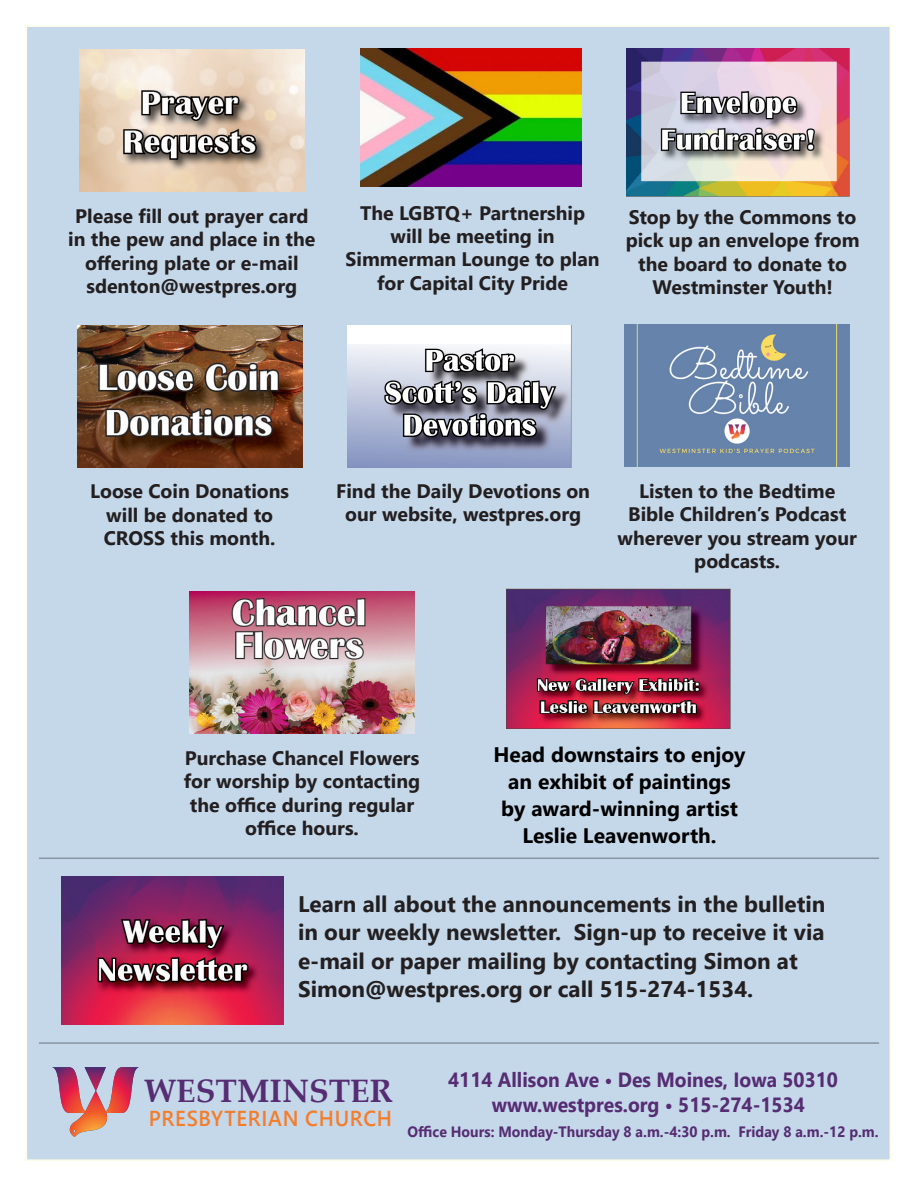
<style>
.page{position:relative;width:918px;height:1188px;background:#fff}
.page>*{position:absolute;margin:0;border:0;box-sizing:border-box;transform-origin:0 0}
.t1{font:700 32.4px "Palatino Linotype";color:#562c72}
.t2{font:700 22.5px/28.5px "Segoe UI";color:#231f20}
.t3{font:600 21.6px "Segoe UI";letter-spacing:.035em;color:#f47d2a;scale:.96 1}
.t4{font:700 21px/27px "Segoe UI";color:#000;text-align:center}
.t5{font:700 20.55px "Segoe UI";color:#562c72;scale:.94 1}
.t6{font:700 19.5px/23.4px "Segoe UI";color:#231f20;text-align:center}
.t7{font:700 15px "Segoe UI";color:#562c72;scale:.94 1}
</style>
<div class="page">
<div style="left:26px;top:25px;width:865px;height:1136px;background:#c5d8ea"></div>
<svg style="left:52px;top:1067px;width:87px;height:70px"></svg>
<hr style="left:39px;top:1042px;width:840px;height:2px;background:#000">
<img style="left:79px;top:50px;width:225px;height:142px">
<img style="left:627px;top:49px;width:222px;height:147px">
<img style="left:625px;top:325px;width:224px;height:142px">
<img style="left:62px;top:877px;width:221px;height:147px">
<hr style="left:39px;top:858px;width:840px;height:1px;background:#000">
<img style="left:77px;top:325px;width:225px;height:142px">
<img style="left:189px;top:592px;width:226px;height:142px">
<img style="left:347px;top:325px;width:225px;height:143px">
<img style="left:360px;top:48px;width:221px;height:139px">
<img style="left:507px;top:588px;width:223px;height:141px">
<p class="t6" style="left:346px;top:200px;width:256px">The LGBTQ+ Partnership will be meeting in<br>Simmerman Lounge to plan for Capital City Pride</p>
<p class="t6" style="left:68px;top:203px;width:249px">Please fill out prayer card in the pew and place in the offering plate or e-mail sdenton@westpres.org</p>
<p class="t6" style="left:626px;top:204px;width:235px">Stop by the Commons to pick up an envelope from the board to donate to<br>Westminster Youth!</p>
<p class="t6" style="left:90px;top:478px;width:201px">Loose Coin Donations will be donated to<br>CROSS this month.</p>
<p class="t6" style="left:336px;top:477px;width:255px">Find the Daily Devotions on our website, westpres.org</p>
<p class="t6" style="left:618px;top:478px;width:241px">Listen to the Bedtime<br>Bible Children’s Podcast wherever you stream your podcasts.</p>
<p class="t6" style="left:184px;top:745px;width:238px">Purchase Chancel Flowers for worship by contacting the office during regular office hours.</p>
<p class="t4" style="left:494px;top:739px;width:253px">Head downstairs to enjoy an exhibit of paintings by award-winning artist<br>Leslie Leavenworth.</p>
<p class="t2" style="left:298px;top:888px;width:529px">Learn all about the announcements in the bulletin in our weekly newsletter. Sign-up to receive it via e-mail or paper mailing by contacting Simon at Simon@westpres.org or call 515-274-1534.</p>
<p class="t1" style="left:144px;top:1068px;width:251px">WESTMINSTER</p>
<p class="t3" style="left:149px;top:1098px;width:255px">PRESBYTERIAN CHURCH</p>
<p class="t5" style="left:448px;top:1061px;width:416px">4114 Allison Ave • Des Moines, Iowa 50310</p>
<p class="t5" style="left:492px;top:1085px;width:335px">www.westpres.org • 515-274-1534</p>
<p class="t7" style="left:408px;top:1117px;width:503px">Office Hours: Monday-Thursday 8 a.m.-4:30 p.m. Friday 8 a.m.-12 p.m.</p>
</div>
